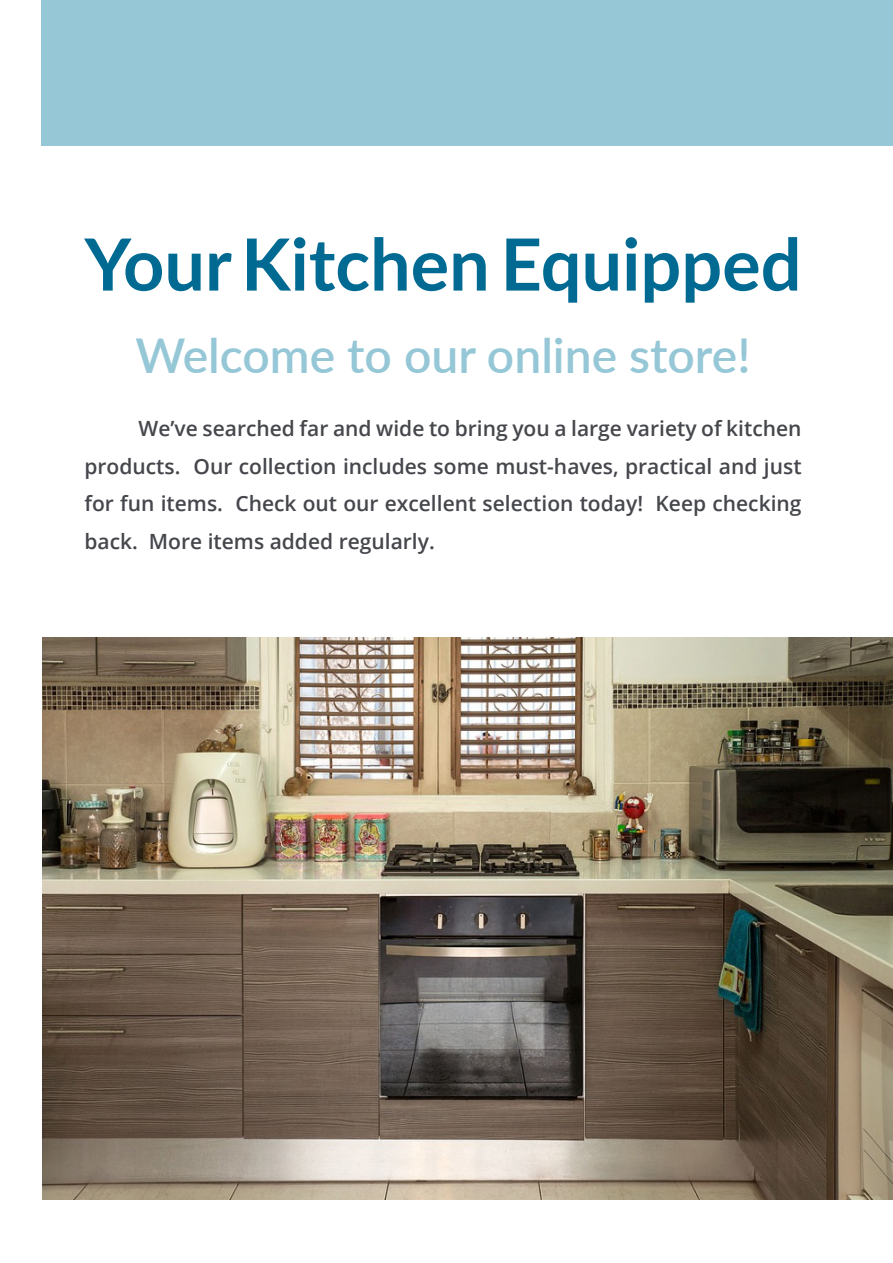
<style>
.page{position:relative;width:893px;height:1263px;background:#fff}
.page>*{position:absolute;margin:0;border:0;box-sizing:border-box;transform-origin:0 0}
.t1{font:700 72px "Lato";color:#006a93}
.t2{font:600 48px "Lato";color:#95c7d7}
.t3{font:600 21px/37.5px "Open Sans";color:#45474c;text-align:justify}
</style>
<div class="page">
<img style="left:43px;top:638px;width:850px;height:561px">
<div style="left:42px;top:0;width:851px;height:146px;background:#95c7d7"></div>
<p class="t1" style="left:85px;top:211px;width:718px">Your Kitchen Equipped</p>
<p class="t2" style="left:136px;top:321px;width:616px">Welcome to our online store!</p>
<p class="t3" style="left:85px;top:409px;width:718px;text-indent:54px">We’ve searched far and wide to bring you a large variety of kitchen products. Our collection includes some must-haves, practical and just for fun items. Check out our excellent selection today! Keep checking back. More items added regularly.</p>
</div>
